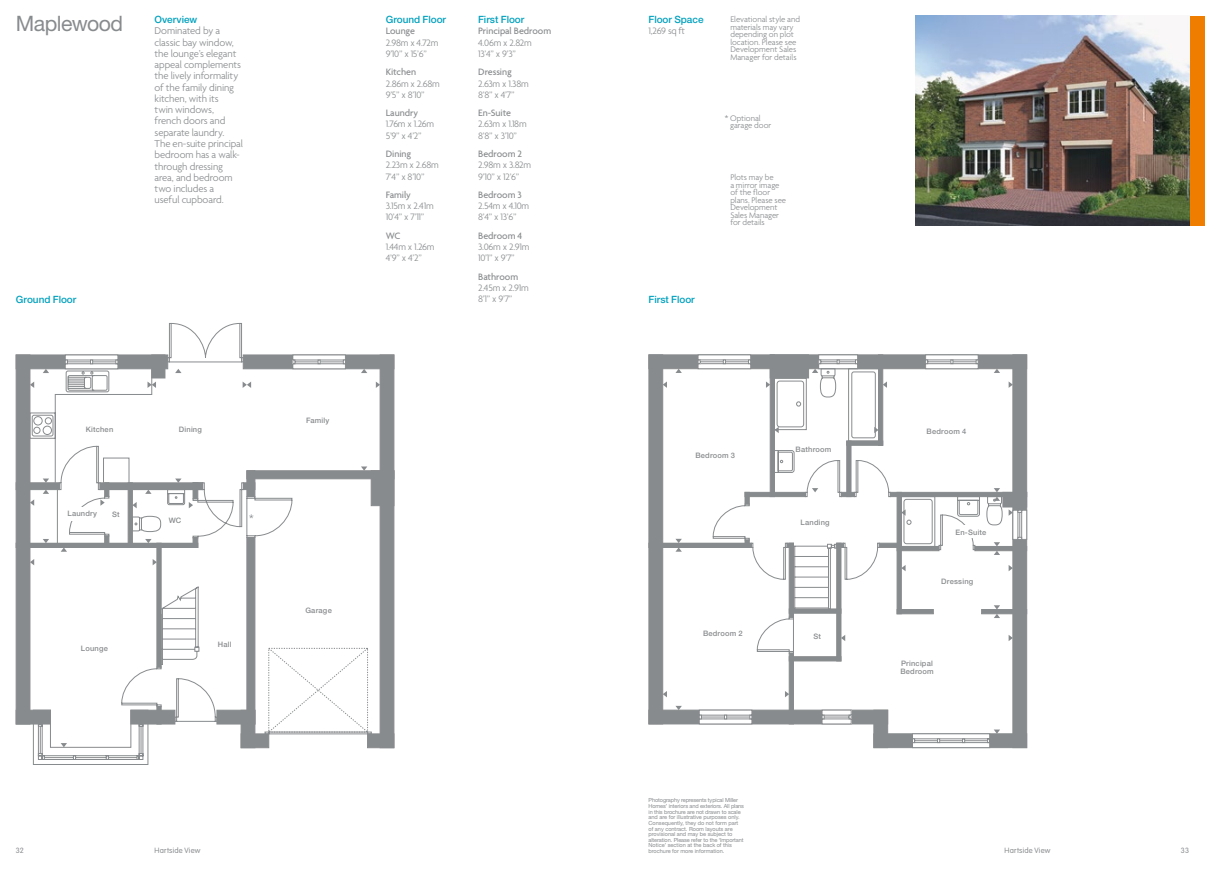
<style>
.page{position:relative;width:1205px;height:869px;background:#fff}
.page>*{position:absolute;margin:0;border:0;box-sizing:border-box;transform-origin:0 0}
.t1{font:21.25px "Helvetica Neue LT Std";letter-spacing:-.025em;color:#888b8d}
.t2{font:300 11.25px "Agenda";color:#888b8d}
.t3{font:300 10.62px/11.2px "Agenda";letter-spacing:-.01em;color:#888b8d}
.t4{font:300 10px/11.2px "Agenda";letter-spacing:-.025em;color:#888b8d}
.t5{font:500 10px "Agenda";letter-spacing:-.005em;color:#888b8d}
.t6{font:500 10px "Helvetica Neue LT Std";letter-spacing:-.005em;color:#00a1be}
.t7{font:300 8.75px/7.5px "Agenda";letter-spacing:-.005em;color:#888b8d}
.t8{font:500 7.5px/8px "Helvetica Neue";letter-spacing:.025em;color:#888b8d}
.t9{font:300 7.5px "VAG Rounded Std";letter-spacing:.03em;color:#888b8d}
.t10{font:5.62px/5.6px "Helvetica Neue LT Std";letter-spacing:-.005em;color:#888b8d}
</style>
<div class="page">
<div style="left:1189px;top:16px;width:16px;height:209px;background:#ef7d00"></div>
<img style="left:915px;top:16px;width:274px;height:209px">
<div style="left:1012px;top:354px;width:15px;height:393px;background:#888b8d;border:1px solid #888b8d"></div>
<div style="left:649px;top:354px;width:14px;height:369px;background:#888b8d"></div>
<div style="left:649px;top:354px;width:378px;height:15px;background:#888b8d;border:1px solid #888b8d"></div>
<div style="left:873px;top:733px;width:154px;height:14px;background:#888b8d"></div>
<div style="left:1002px;top:492px;width:25px;height:15px;background:#888b8d"></div>
<hr style="left:974px;top:546px;width:53px;height:4px;background:#888b8d">
<hr style="left:981px;top:609px;width:46px;height:4px;background:#888b8d">
<div style="left:878px;top:354px;width:5px;height:91px;background:#888b8d"></div>
<div style="left:770px;top:354px;width:39px;height:24px;background:#888b8d;border:1px solid #888b8d"></div>
<svg style="left:925px;top:354px;width:53px;height:14px"></svg>
<svg style="left:698px;top:354px;width:53px;height:14px"></svg>
<svg style="left:662px;top:368px;width:342px;height:381px"></svg>
<svg style="left:883px;top:381px;width:4px;height:6px"></svg>
<svg style="left:1008px;top:381px;width:5px;height:6px"></svg>
<svg style="left:994px;top:368px;width:6px;height:5px"></svg>
<svg style="left:901px;top:509px;width:4px;height:6px"></svg>
<svg style="left:1008px;top:509px;width:19px;height:30px"></svg>
<svg style="left:994px;top:488px;width:6px;height:12px"></svg>
<svg style="left:901px;top:564px;width:4px;height:7px"></svg>
<svg style="left:1008px;top:564px;width:5px;height:7px"></svg>
<svg style="left:994px;top:542px;width:6px;height:12px"></svg>
<svg style="left:766px;top:381px;width:4px;height:6px"></svg>
<svg style="left:663px;top:381px;width:4px;height:6px"></svg>
<svg style="left:675px;top:368px;width:7px;height:5px"></svg>
<svg style="left:785px;top:690px;width:4px;height:7px"></svg>
<svg style="left:663px;top:690px;width:4px;height:7px"></svg>
<svg style="left:675px;top:705px;width:7px;height:4px"></svg>
<svg style="left:675px;top:538px;width:7px;height:13px"></svg>
<svg style="left:1008px;top:634px;width:5px;height:7px"></svg>
<svg style="left:841px;top:634px;width:4px;height:7px"></svg>
<svg style="left:912px;top:729px;width:88px;height:13px"></svg>
<svg style="left:994px;top:605px;width:6px;height:12px"></svg>
<svg style="left:874px;top:426px;width:4px;height:7px"></svg>
<svg style="left:774px;top:426px;width:5px;height:7px"></svg>
<svg style="left:812px;top:354px;width:46px;height:19px"></svg>
<svg style="left:812px;top:488px;width:6px;height:4px"></svg>
<div style="left:933px;top:574px;width:49px;height:13px;background:#fff"></div>
<div style="left:957px;top:525px;width:20px;height:13px;background:#fff"></div>
<div style="left:380px;top:354px;width:14px;height:393px;background:#888b8d"></div>
<div style="left:16px;top:354px;width:14px;height:369px;background:#888b8d"></div>
<div style="left:243px;top:354px;width:151px;height:15px;background:#888b8d;border:1px solid #888b8d"></div>
<div style="left:16px;top:354px;width:152px;height:15px;background:#888b8d;border:1px solid #888b8d"></div>
<div style="left:367px;top:733px;width:27px;height:14px;background:#888b8d"></div>
<div style="left:241px;top:733px;width:28px;height:14px;background:#888b8d"></div>
<div style="left:371px;top:470px;width:23px;height:35px;background:#888b8d"></div>
<svg style="left:33px;top:734px;width:115px;height:30px"></svg>
<svg style="left:30px;top:323px;width:342px;height:411px"></svg>
<svg style="left:376px;top:381px;width:4px;height:7px"></svg>
<svg style="left:361px;top:368px;width:6px;height:5px"></svg>
<svg style="left:361px;top:466px;width:6px;height:4px"></svg>
<svg style="left:243px;top:381px;width:8px;height:7px"></svg>
<svg style="left:175px;top:368px;width:6px;height:5px"></svg>
<svg style="left:175px;top:478px;width:6px;height:4px"></svg>
<svg style="left:147px;top:381px;width:9px;height:7px"></svg>
<svg style="left:30px;top:381px;width:4px;height:7px"></svg>
<svg style="left:43px;top:368px;width:6px;height:5px"></svg>
<svg style="left:43px;top:478px;width:6px;height:4px"></svg>
<svg style="left:100px;top:499px;width:5px;height:6px"></svg>
<svg style="left:30px;top:499px;width:4px;height:6px"></svg>
<svg style="left:43px;top:489px;width:6px;height:4px"></svg>
<svg style="left:43px;top:538px;width:6px;height:5px"></svg>
<svg style="left:153px;top:558px;width:4px;height:7px"></svg>
<svg style="left:30px;top:558px;width:4px;height:7px"></svg>
<svg style="left:61px;top:547px;width:6px;height:4px"></svg>
<svg style="left:61px;top:742px;width:6px;height:5px"></svg>
<svg style="left:189px;top:501px;width:4px;height:7px"></svg>
<svg style="left:132px;top:501px;width:5px;height:7px"></svg>
<svg style="left:145px;top:489px;width:7px;height:4px"></svg>
<svg style="left:145px;top:538px;width:7px;height:5px"></svg>
<div style="left:67px;top:507px;width:18px;height:13px;background:#fff"></div>
<h3 class="t6" style="left:648px;top:14px;width:56px">Floor Space</h3>
<h3 class="t4" style="left:648px;top:26px;width:38px">1,269 sq ft</h3>
<h3 class="t6" style="left:386px;top:14px;width:62px">Ground Floor</h3>
<h3 class="t5" style="left:386px;top:26px;width:31px">Lounge</h3>
<h3 class="t4" style="left:386px;top:37px;width:54px">2.98m x 4.72m<br>9’10” x 15’6”</h3>
<h3 class="t5" style="left:386px;top:67px;width:32px">Kitchen</h3>
<h3 class="t4" style="left:386px;top:78px;width:56px">2.86m x 2.68m<br>9’5” x 8’10”</h3>
<h3 class="t5" style="left:386px;top:107px;width:34px">Laundry</h3>
<h3 class="t4" style="left:386px;top:119px;width:50px">1.76m x 1.26m<br>5’9” x 4’2”</h3>
<h3 class="t5" style="left:386px;top:148px;width:27px">Dining</h3>
<h3 class="t4" style="left:386px;top:160px;width:55px">2.23m x 2.68m<br>7’4” x 8’10”</h3>
<h3 class="t5" style="left:386px;top:189px;width:27px">Family</h3>
<h3 class="t4" style="left:386px;top:201px;width:49px">3.15m x 2.41m<br>10’4” x 7’11”</h3>
<h3 class="t5" style="left:386px;top:230px;width:16px">WC</h3>
<h3 class="t4" style="left:386px;top:242px;width:50px">1.44m x 1.26m<br>4’9” x 4’2”</h3>
<h3 class="t6" style="left:155px;top:14px;width:44px">Overview</h3>
<p class="t3" style="left:155px;top:26px;width:90px">Dominated by a classic bay window, the lounge’s elegant appeal complements the lively informality of the family dining kitchen, with its<br>twin windows, french doors and separate laundry.<br>The en-suite principal bedroom has a walk&shy;through dressing area, and bedroom two includes a<br>useful cupboard.</p>
<h1 class="t1" style="left:16px;top:11px;width:109px">Maplewood</h1>
<h3 class="t6" style="left:478px;top:14px;width:48px">First Floor</h3>
<h3 class="t5" style="left:478px;top:26px;width:75px">Principal Bedroom</h3>
<h3 class="t4" style="left:478px;top:37px;width:55px">4.06m x 2.82m<br>13’4” x 9’3”</h3>
<h3 class="t5" style="left:478px;top:67px;width:35px">Dressing</h3>
<h3 class="t4" style="left:478px;top:78px;width:52px">2.63m x 1.38m<br>8’8” x 4’7”</h3>
<h3 class="t5" style="left:478px;top:107px;width:34px">En-Suite</h3>
<h3 class="t4" style="left:478px;top:119px;width:50px">2.63m x 1.18m<br>8’8” x 3’10”</h3>
<h3 class="t5" style="left:478px;top:148px;width:45px">Bedroom 2</h3>
<h3 class="t4" style="left:478px;top:160px;width:54px">2.98m x 3.82m<br>9’10” x 12’6”</h3>
<h3 class="t5" style="left:478px;top:189px;width:45px">Bedroom 3</h3>
<h3 class="t4" style="left:478px;top:201px;width:53px">2.54m x 4.10m<br>8’4” x 13’6”</h3>
<h3 class="t5" style="left:478px;top:230px;width:46px">Bedroom 4</h3>
<h3 class="t4" style="left:478px;top:242px;width:53px">3.06m x 2.91m<br>10’1” x 9’7”</h3>
<h3 class="t5" style="left:478px;top:271px;width:42px">Bathroom</h3>
<h3 class="t4" style="left:478px;top:282px;width:52px">2.45m x 2.91m<br>8’1” x 9’7”</h3>
<h3 class="t8" style="left:181px;top:112px;width:9px">St</h3>
<h3 class="t6" style="left:16px;top:293px;width:62px">Ground Floor</h3>
<h3 class="t6" style="left:648px;top:293px;width:48px">First Floor</h3>
<h3 class="t7" style="left:730px;top:16px;width:71px">Elevational style and materials may vary depending on plot location. Please see<br>Development Sales<br>Manager for details</h3>
<h3 class="t7" style="left:730px;top:115px;width:43px;text-indent:-5px">* Optional garage door</h3>
<h3 class="t7" style="left:730px;top:174px;width:57px">Plots may be<br>a mirror image of the floor plans. Please see<br>Development<br>Sales Manager for details</h3>
<h3 class="t8" style="left:86px;top:424px;width:29px">Kitchen</h3>
<h3 class="t8" style="left:179px;top:424px;width:25px">Dining</h3>
<h3 class="t8" style="left:306px;top:416px;width:25px">Family</h3>
<h3 class="t8" style="left:67px;top:509px;width:31px">Laundry</h3>
<h2 class="t2" style="left:249px;top:512px;width:6px">*</h2>
<h3 class="t8" style="left:112px;top:509px;width:9px">St</h3>
<h3 class="t8" style="left:169px;top:516px;width:14px">WC</h3>
<h3 class="t8" style="left:81px;top:643px;width:28px">Lounge</h3>
<h3 class="t8" style="left:218px;top:640px;width:15px">Hall</h3>
<h3 class="t8" style="left:305px;top:605px;width:28px">Garage</h3>
<h3 class="t8" style="left:695px;top:450px;width:41px">Bedroom 3</h3>
<h3 class="t8" style="left:703px;top:628px;width:41px">Bedroom 2</h3>
<h3 class="t8" style="left:795px;top:444px;width:37px">Bathroom</h3>
<h3 class="t8" style="left:800px;top:517px;width:31px">Landing</h3>
<h3 class="t8" style="left:813px;top:631px;width:9px">St</h3>
<h3 class="t8" style="left:926px;top:426px;width:41px">Bedroom 4</h3>
<h3 class="t8" style="left:955px;top:527px;width:32px">En-Suite</h3>
<h3 class="t8" style="left:941px;top:576px;width:34px">Dressing</h3>
<h3 class="t8" style="left:900px;top:658px;width:35px">Principal<br>Bedroom</h3>
<p class="t10" style="left:648px;top:797px;width:97px">Photography represents typical Miller Homes’ interiors and exteriors. All plans in this brochure are not drawn to scale and are for illustrative purposes only.<br>Consequently, they do not form part of any contract. Room layouts are provisional and may be subject to alteration. Please refer to the ‘Important Notice’ section at the back of this brochure for more information.</p>
<h3 class="t9" style="left:16px;top:845px;width:9px">32</h3>
<h3 class="t9" style="left:155px;top:845px;width:47px">Hartside View</h3>
<h3 class="t9" style="left:1004px;top:845px;width:47px">Hartside View</h3>
<h3 class="t9" style="left:1181px;top:845px;width:10px">33</h3>
</div>
